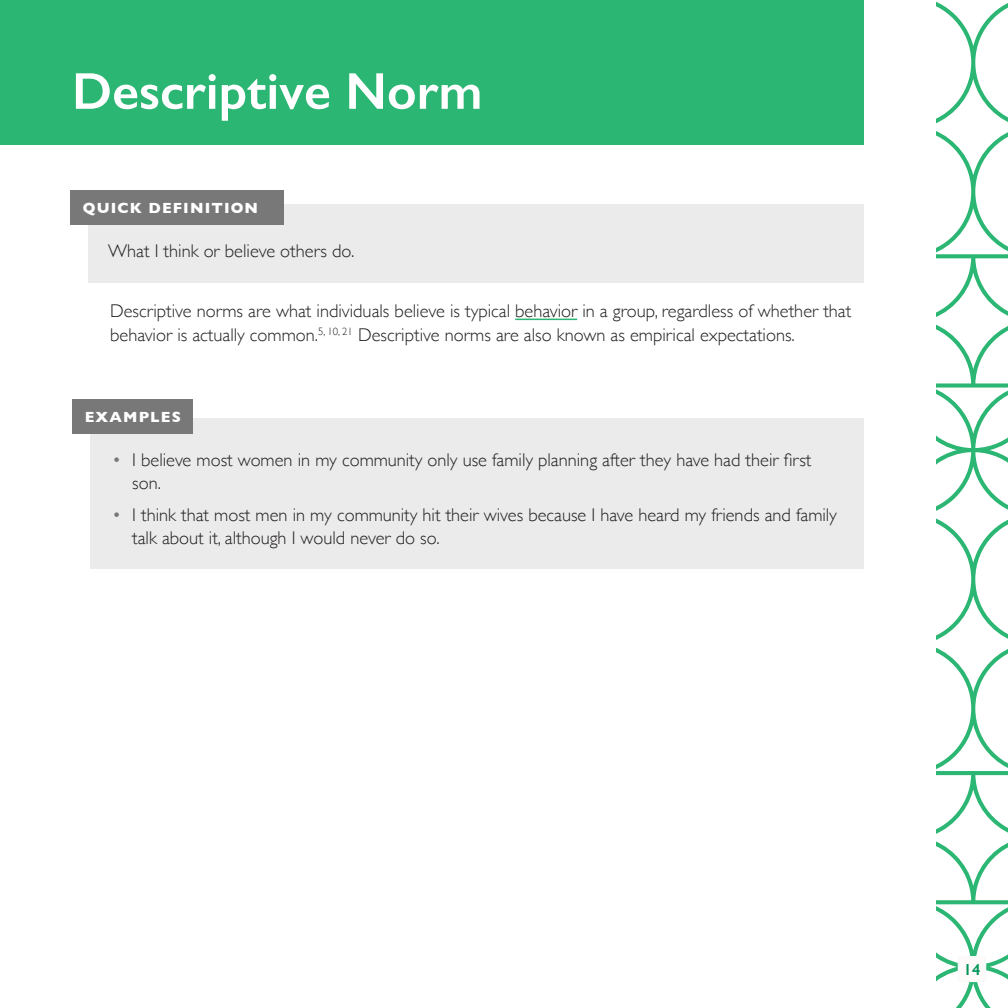
<style>
.page{position:relative;width:1008px;height:1008px;background:#fff}
.page>*{position:absolute;margin:0;border:0;box-sizing:border-box;transform-origin:0 0}
.Name{font:600 52px "Gill Sans";color:#fff}
.t1{font:300 18.4px/23.6px "Gill Sans";color:#231f20}
.t2{font:600 16px "Gill Sans";color:#009457}
.t3{font:700 15px "Gill Sans";letter-spacing:.075em;color:#fff}
.s1{color:#787878}
</style>
<div class="page">
<svg style="left:936px;top:1px;width:72px;height:1007px"></svg>
<div style="left:959px;top:957px;width:26px;height:24px;background:#fffafa"></div>
<div style="left:90px;top:419px;width:774px;height:150px;background:#ebebeb"></div>
<div style="left:73px;top:400px;width:120px;height:34px;background:#787878"></div>
<hr style="left:515px;top:319px;width:62px;height:1px;background:#2bb673">
<div style="left:88px;top:205px;width:776px;height:78px;background:#ebebeb"></div>
<div style="left:71px;top:191px;width:213px;height:34px;background:#787878"></div>
<div style="left:0;top:0;width:864px;height:145px;background:#2bb673"></div>
<p class="Name" style="left:72px;top:60px;width:412px">Descriptive Norm</p>
<p class="t3" style="left:83px;top:196px;width:177px">QUICK DEFINITION</p>
<p class="t1" style="left:108px;top:239px;width:248px">What I think or believe others do.</p>
<p class="t1" style="left:110px;top:299px;width:743px">Descriptive norms are what individuals believe is typical behavior in a group, regardless of whether that behavior is actually common.<sup>5,</sup> <sup>10,</sup> <sup>21</sup> Descriptive norms are also known as empirical expectations.</p>
<p class="t3" style="left:85px;top:405px;width:98px">EXAMPLES</p>
<p class="t1" style="left:132px;top:447px;width:681px;text-indent:-20px"><span class="s1">•</span> I believe most women in my community only use family planning after they have had their first son.</p>
<p class="t1" style="left:132px;top:502px;width:706px;text-indent:-20px"><span class="s1">•</span> I think that most men in my community hit their wives because I have heard my friends and family talk about it, although I would never do so.</p>
<p class="t2" style="left:964px;top:960px;width:18px">14</p>
</div>
